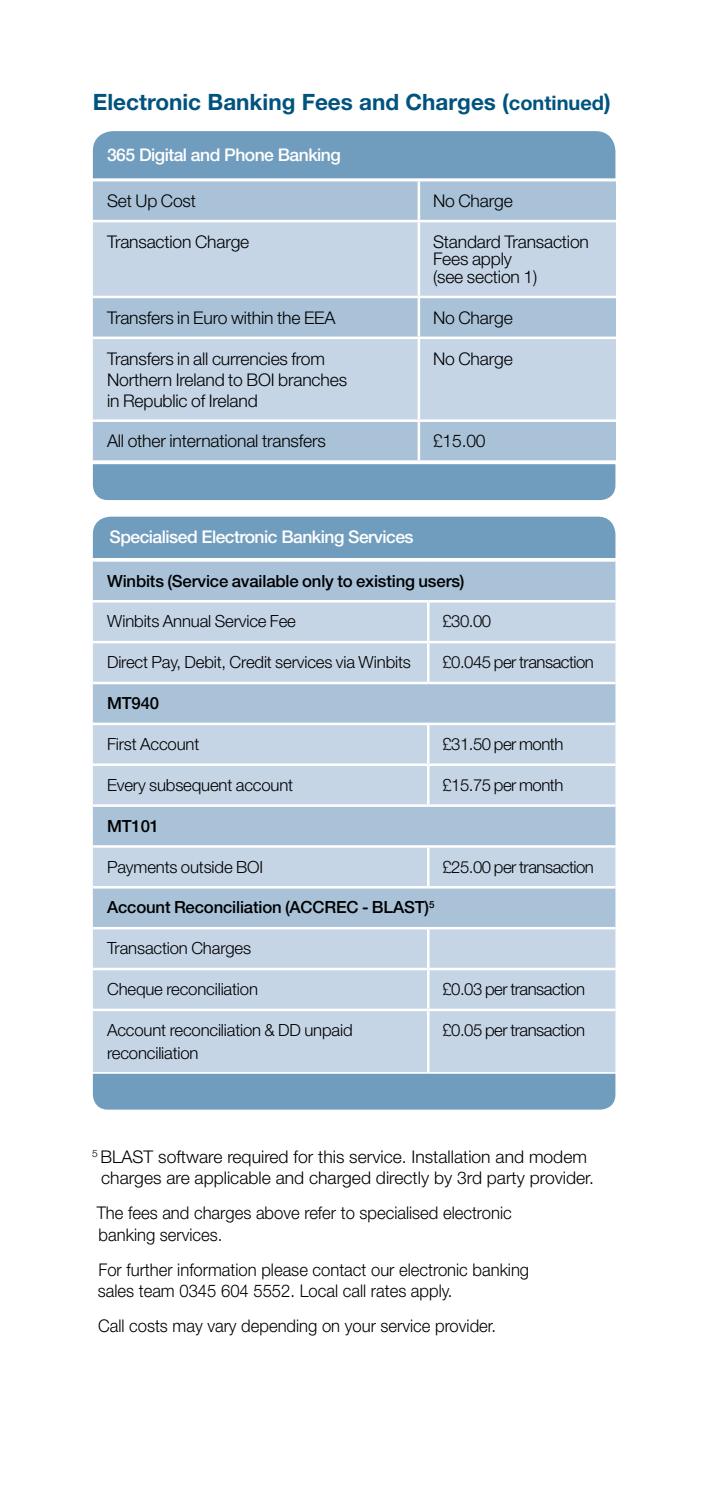
<style>
.page{position:relative;width:702px;height:1489px;background:#fff}
.page>*{position:absolute;margin:0;border:0;box-sizing:border-box;transform-origin:0 0}
.t1{font:700 22.5px "Helvetica Neue LT Std";color:#00537e}
.t2{font:300 17.5px/21px "Helvetica Neue LT Std";color:#000}
.t3{font:300 17.5px/21px "Helvetica Neue LT Std";color:#000;scale:.95 1}
.t4{font:500 17.5px "Helvetica Neue LT Std";letter-spacing:-.03em;color:#fff}
.t5{font:300 16.75px/22.5px "Helvetica Neue LT Std";letter-spacing:-.01em;color:#000}
.t6{font:300 16.75px "Helvetica Neue LT Std";letter-spacing:-.03em;color:#000}
.t7{font:500 16.75px "Helvetica Neue LT Std";letter-spacing:-.01em;color:#000}
.s1{font-size:20px}
</style>
<div class="page">
<div style="left:93px;top:464px;width:522px;height:36px;background:#709dbe"></div>
<div style="left:93px;top:131px;width:522px;height:47px;background:#709dbe"></div>
<div style="left:93px;top:181px;width:523px;height:279px;background:#a9c2d8"></div>
<svg style="left:93px;top:222px;width:523px;height:197px;fill:#c5d5e6"></svg>
<hr style="left:93px;top:296px;width:326px;height:2px;background:#fff">
<hr style="left:93px;top:336px;width:326px;height:3px;background:#fff">
<hr style="left:93px;top:419px;width:326px;height:3px;background:#fff">
<hr style="left:417px;top:181px;width:3px;height:39px;background:#fff">
<hr style="left:93px;top:220px;width:326px;height:2px;background:#fff">
<hr style="left:419px;top:220px;width:197px;height:2px;background:#fff">
<hr style="left:417px;top:222px;width:3px;height:74px;background:#fff">
<hr style="left:419px;top:296px;width:197px;height:2px;background:#fff">
<hr style="left:417px;top:298px;width:3px;height:38px;background:#fff">
<hr style="left:419px;top:336px;width:197px;height:3px;background:#fff">
<hr style="left:417px;top:339px;width:3px;height:80px;background:#fff">
<hr style="left:419px;top:419px;width:197px;height:3px;background:#fff">
<hr style="left:417px;top:422px;width:3px;height:38px;background:#fff">
<div style="left:93px;top:516px;width:522px;height:42px;background:#709dbe"></div>
<div style="left:93px;top:561px;width:522px;height:39px;background:#a9c2d8"></div>
<svg style="left:93px;top:602px;width:522px;height:469px;fill:#c5d5e6"></svg>
<hr style="left:93px;top:641px;width:335px;height:2px;background:#fff">
<hr style="left:93px;top:681px;width:335px;height:3px;background:#fff">
<hr style="left:93px;top:722px;width:335px;height:3px;background:#fff">
<hr style="left:93px;top:763px;width:335px;height:3px;background:#fff">
<hr style="left:93px;top:804px;width:335px;height:2px;background:#fff">
<hr style="left:93px;top:845px;width:335px;height:2px;background:#fff">
<hr style="left:93px;top:886px;width:335px;height:2px;background:#fff">
<hr style="left:93px;top:926px;width:335px;height:3px;background:#fff">
<hr style="left:93px;top:967px;width:335px;height:3px;background:#fff">
<hr style="left:93px;top:1008px;width:335px;height:3px;background:#fff">
<hr style="left:427px;top:602px;width:2px;height:39px;background:#fff">
<hr style="left:428px;top:641px;width:187px;height:2px;background:#fff">
<hr style="left:427px;top:643px;width:2px;height:38px;background:#fff">
<hr style="left:428px;top:681px;width:187px;height:3px;background:#fff">
<hr style="left:428px;top:722px;width:187px;height:3px;background:#fff">
<hr style="left:427px;top:725px;width:2px;height:38px;background:#fff">
<hr style="left:428px;top:763px;width:187px;height:3px;background:#fff">
<hr style="left:427px;top:766px;width:2px;height:38px;background:#fff">
<hr style="left:428px;top:804px;width:187px;height:2px;background:#fff">
<hr style="left:428px;top:845px;width:187px;height:2px;background:#fff">
<hr style="left:427px;top:847px;width:2px;height:39px;background:#fff">
<hr style="left:428px;top:886px;width:187px;height:2px;background:#fff">
<hr style="left:428px;top:926px;width:187px;height:3px;background:#fff">
<hr style="left:427px;top:929px;width:2px;height:38px;background:#fff">
<hr style="left:428px;top:967px;width:187px;height:3px;background:#fff">
<hr style="left:427px;top:970px;width:2px;height:38px;background:#fff">
<hr style="left:428px;top:1008px;width:187px;height:3px;background:#fff">
<hr style="left:427px;top:1011px;width:2px;height:60px;background:#fff">
<div style="left:93px;top:1073px;width:522px;height:36px;background:#709dbe"></div>
<p class="t1" style="left:93px;top:88px;width:519px">Electronic Banking Fees and Charges (<span class="s1">continued</span>)</p>
<p class="t4" style="left:107px;top:144px;width:235px">365 Digital and Phone Banking</p>
<p class="t2" style="left:107px;top:190px;width:90px">Set Up Cost</p>
<p class="t2" style="left:433px;top:190px;width:81px">No Charge</p>
<p class="t2" style="left:107px;top:231px;width:144px">Transaction Charge</p>
<p class="t2" style="left:433px;top:232px;width:157px;line-height:17.5px">Standard Transaction<br>Fees apply<br>(see section 1)</p>
<p class="t2" style="left:107px;top:306px;width:230px">Transfers in Euro within the EEA</p>
<p class="t2" style="left:433px;top:306px;width:81px">No Charge</p>
<p class="t2" style="left:107px;top:347px;width:241px">Transfers in all currencies from<br>Northern Ireland to BOI branches in Republic of Ireland</p>
<p class="t2" style="left:433px;top:347px;width:81px">No Charge</p>
<p class="t2" style="left:107px;top:430px;width:220px">All other international transfers</p>
<p class="t2" style="left:433px;top:430px;width:54px">£15.00</p>
<p class="t4" style="left:109px;top:526px;width:305px">Specialised Electronic Banking Services</p>
<p class="t7" style="left:107px;top:570px;width:359px">Winbits (Service available only to existing users)</p>
<p class="t5" style="left:107px;top:610px;width:190px">Winbits Annual Service Fee</p>
<p class="t5" style="left:442px;top:610px;width:50px">£30.00</p>
<p class="t5" style="left:107px;top:650px;width:305px">Direct Pay, Debit, Credit services via Winbits</p>
<p class="t6" style="left:442px;top:652px;width:153px">£0.045 per transaction</p>
<p class="t7" style="left:107px;top:693px;width:54px">MT940</p>
<p class="t5" style="left:107px;top:732px;width:94px">First Account</p>
<p class="t6" style="left:442px;top:733px;width:122px">£31.50 per month</p>
<p class="t5" style="left:107px;top:773px;width:188px">Every subsequent account</p>
<p class="t6" style="left:442px;top:774px;width:122px">£15.75 per month</p>
<p class="t7" style="left:107px;top:815px;width:54px">MT101</p>
<p class="t5" style="left:107px;top:855px;width:157px">Payments outside BOI</p>
<p class="t6" style="left:442px;top:856px;width:153px">£25.00 per transaction</p>
<p class="t7" style="left:107px;top:897px;width:329px">Account Reconciliation (ACCREC - BLAST)<sup>5</sup></p>
<p class="t5" style="left:107px;top:936px;width:146px">Transaction Charges</p>
<p class="t5" style="left:107px;top:977px;width:152px">Cheque reconciliation</p>
<p class="t6" style="left:442px;top:978px;width:144px">£0.03 per transaction</p>
<p class="t5" style="left:107px;top:1018px;width:247px">Account reconciliation &amp; DD unpaid reconciliation</p>
<p class="t6" style="left:442px;top:1019px;width:144px">£0.05 per transaction</p>
<p class="t2" style="left:92px;top:1146px;width:503px;text-align:center"><sup>5</sup> BLAST software required for this service. Installation and modem charges are applicable and charged directly by 3rd party provider.</p>
<p class="t3" style="left:97px;top:1202px;width:438px">The fees and charges above refer to specialised electronic banking services.</p>
<p class="t3" style="left:98px;top:1258px;width:455px">For further information please contact our electronic banking sales team 0345 604 5552. Local call rates apply.</p>
<p class="t3" style="left:98px;top:1314px;width:420px">Call costs may vary depending on your service provider.</p>
</div>
